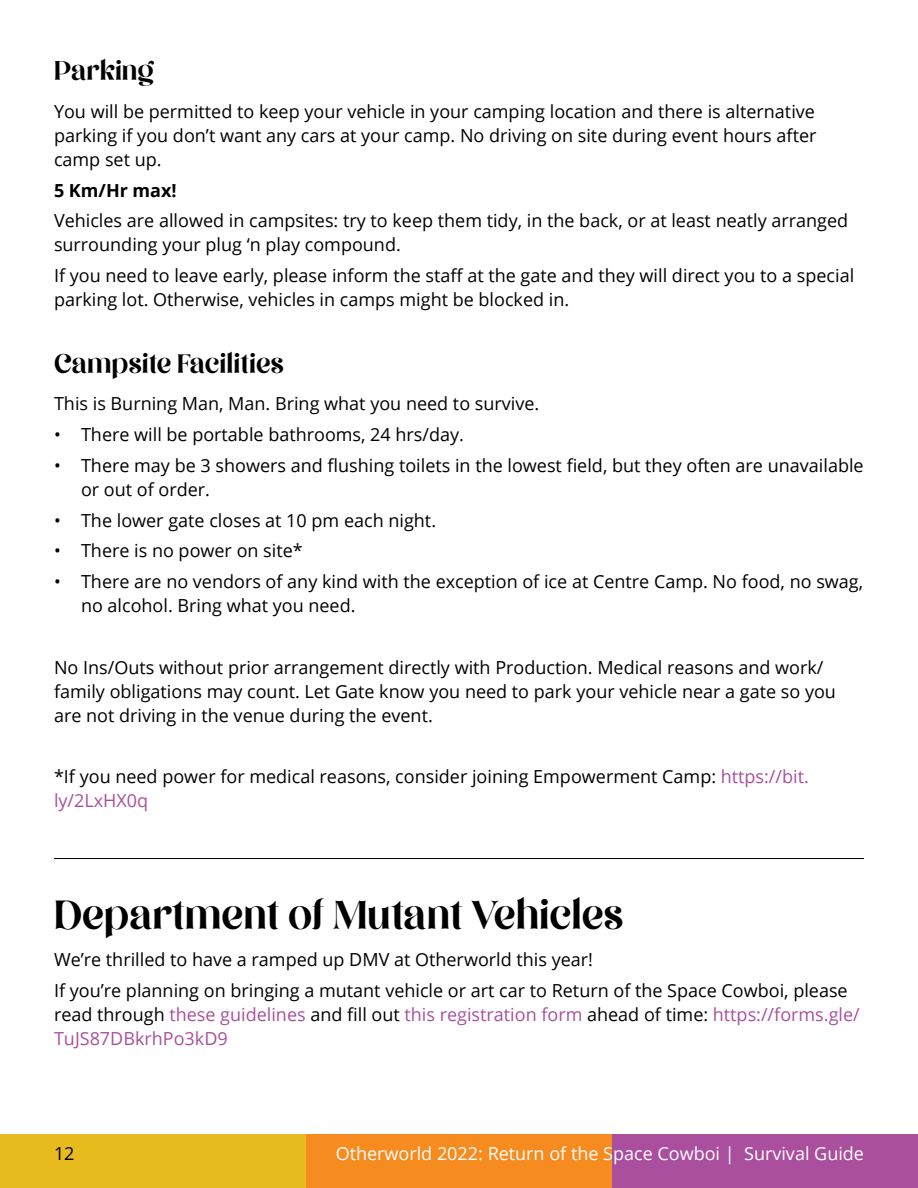
<style>
.page{position:relative;width:918px;height:1188px;background:#fff}
.page>*{position:absolute;margin:0;border:0;box-sizing:border-box;transform-origin:0 0}
.t1{font:45px "Million Dreams";color:#000}
.t2{font:30px "Million Dreams";color:#000}
.t3{font:18px/24px "Open Sans";color:#000}
.t4{font:18px/24px "Open Sans";color:#a94f9e}
.t5{font:18px "Open Sans";color:#fff}
.t6{font:700 18px "Open Sans";color:#000}
.s1{color:#a94f9e}
.s2{color:#000}
</style>
<div class="page">
<div style="left:306px;top:1134px;width:306px;height:54px;background:#f68b1f"></div>
<div style="left:0;top:1134px;width:306px;height:54px;background:#e7bb1e"></div>
<div style="left:612px;top:1134px;width:306px;height:54px;background:#a94f9e"></div>
<hr style="left:54px;top:858px;width:810px;height:1px;background:#000">
<h2 class="t2" style="left:54px;top:52px;width:101px">Parking</h2>
<p class="t3" style="left:54px;top:99px;width:764px;text-align:justify">You will be permitted to keep your vehicle in your camping location and there is alternative parking if you don’t want any cars at your camp. No driving on site during event hours after camp set up.</p>
<p class="t6" style="left:54px;top:177px;width:124px">5 Km/Hr max!</p>
<p class="t3" style="left:54px;top:208px;width:796px">Vehicles are allowed in campsites: try to keep them tidy, in the back, or at least neatly arranged surrounding your plug ‘n play compound.</p>
<p class="t3" style="left:54px;top:263px;width:802px">If you need to leave early, please inform the staff at the gate and they will direct you to a special parking lot. Otherwise, vehicles in camps might be blocked in.</p>
<h2 class="t2" style="left:54px;top:345px;width:231px">Campsite Facilities</h2>
<p class="t3" style="left:54px;top:391px;width:487px">This is Burning Man, Man. Bring what you need to survive.</p>
<p class="t3" style="left:54px;top:422px;width:412px">• There will be portable bathrooms, 24 hrs/day.</p>
<p class="t3" style="left:81px;top:453px;width:784px;text-indent:-27px">• There may be 3 showers and flushing toilets in the lowest field, but they often are unavailable or out of order.</p>
<p class="t3" style="left:54px;top:508px;width:384px">• The lower gate closes at 10 pm each night.</p>
<p class="t3" style="left:54px;top:538px;width:250px">• There is no power on site*</p>
<p class="t3" style="left:81px;top:569px;width:784px;text-indent:-27px">• There are no vendors of any kind with the exception of ice at Centre Camp. No food, no swag, no alcohol. Bring what you need.</p>
<p class="t3" style="left:54px;top:655px;width:784px">No Ins/Outs without prior arrangement directly with Production. Medical reasons and work/ family obligations may count. Let Gate know you need to park your vehicle near a gate so you are not driving in the venue during the event.</p>
<p class="t3" style="left:54px;top:764px;width:756px">*If you need power for medical reasons, consider joining Empowerment Camp: <span class="s1">https://bit. ly/2LxHX0q</span></p>
<h1 class="t1" style="left:54px;top:887px;width:571px">Department of Mutant Vehicles</h1>
<p class="t3" style="left:54px;top:944px;width:795px;line-height:30.8px">We’re thrilled to have a ramped up DMV at Otherworld this year!<br>If you’re planning on bringing a mutant vehicle or art car to Return of the Space Cowboi, please</p>
<p class="t4" style="left:54px;top:1002px;width:807px"><span class="s2">read through</span> these guidelines <span class="s2">and fill out</span> this registration form <span class="s2">ahead of time:</span> https://forms.gle/<br>TuJS87DBkrhPo3kD9</p>
<p class="t3" style="left:54px;top:1141px;width:22px">12</p>
<p class="t5" style="left:336px;top:1141px;width:530px">Otherworld 2022: Return of the Space Cowboi | Survival Guide</p>
</div>
